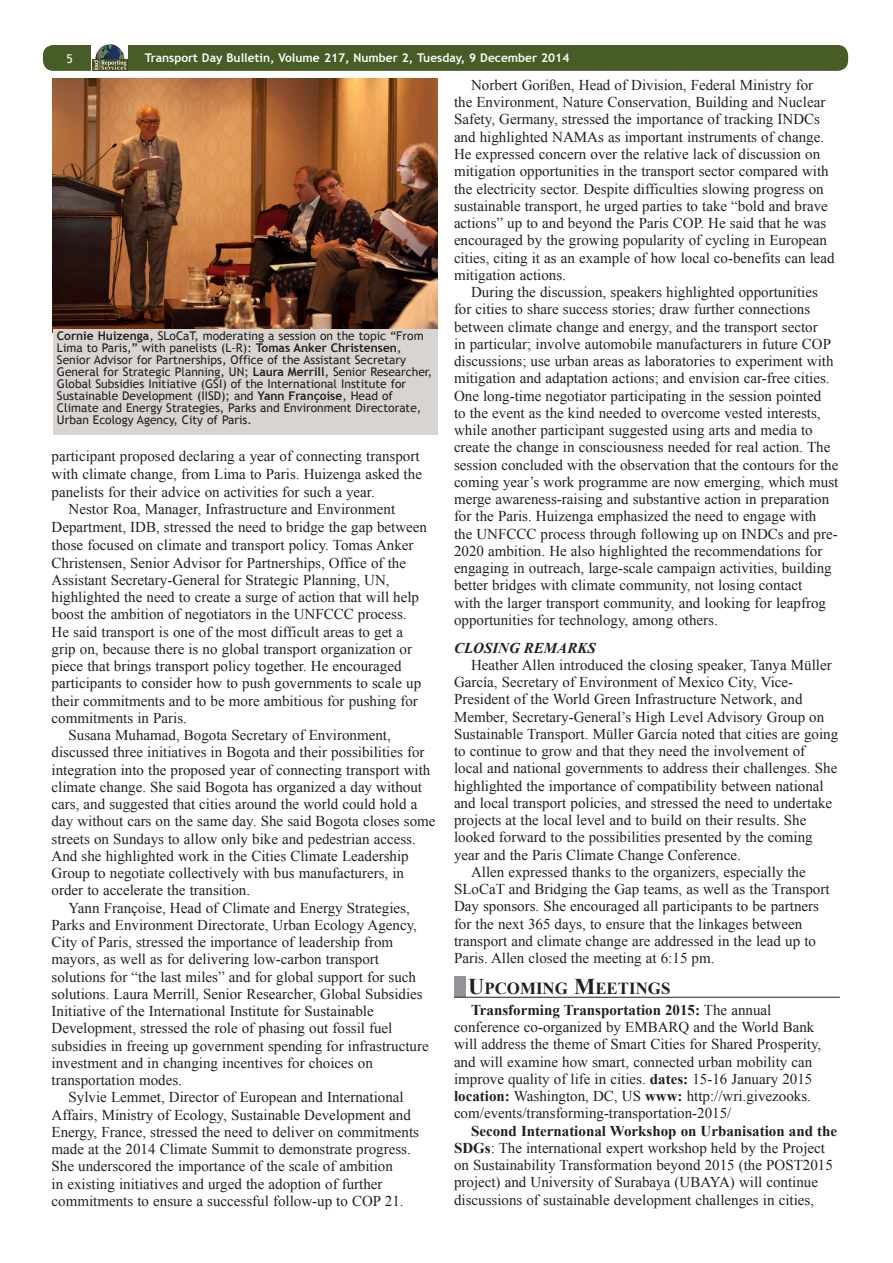
<style>
.page{position:relative;width:893px;height:1263px;background:#fff}
.page>*{position:absolute;margin:0;border:0;box-sizing:border-box;transform-origin:0 0}
.t1{font:700 16.8px "Times New Roman";color:#231f20}
.ENB_-_Body{font:15px/17.2px "Times New Roman";color:#231f20}
.ENB_-_Headline_3{font:italic 700 15px "Times New Roman";color:#231f20}
.Image_caption{font:12px/12px "Trebuchet MS";color:#231f20}
.t2{font:700 12px "Trebuchet MS";color:#fbfdfe}
.t3{font:12px "Trebuchet MS";color:#fff}
.s1{font-weight:700}
.s2{font-size:22.5px}
</style>
<div class="page">
<div style="left:43px;top:45px;width:805px;height:26px;background:#485c26;border-radius:10px"></div>
<svg style="left:91px;top:45px;width:37px;height:26px"></svg>
<img style="left:92px;top:44px;width:35px;height:27px">
<div style="left:454px;top:976px;width:11px;height:21px;background:#939598"></div>
<hr style="left:454px;top:997px;width:386px;height:1px;background:#231f20">
<img style="left:53px;top:78px;width:384px;height:251px">
<div style="left:53px;top:329px;width:384px;height:105px;background:#d7d4d2"></div>
<p class="t3" style="left:67px;top:51px;width:8px">5</p>
<p class="t2" style="left:145px;top:50px;width:426px">Transport Day Bulletin, Volume 217, Number 2, Tuesday, 9 December 2014</p>
<p class="Image_caption" style="left:57px;top:329px;width:377px"><span class="s1">Cornie Huizenga</span>, SLoCaT, moderating a session on the topic “From Lima to Paris,” with panelists (L-R): <span class="s1">Tomas Anker Christensen</span>, Senior Advisor for Partnerships, Office of the Assistant Secretary General for Strategic Planning, UN; <span class="s1">Laura Merrill</span>, Senior Researcher, Global Subsidies Initiative (GSI) of the International Institute for Sustainable Development (IISD); and <span class="s1">Yann Françoise</span>, Head of Climate and Energy Strategies, Parks and Environment Directorate, Urban Ecology Agency, City of Paris.</p>
<p class="ENB_-_Body" style="left:52px;top:447px;width:372px;line-height:17.7px">participant proposed declaring a year of connecting transport with climate change, from Lima to Paris. Huizenga asked the panelists for their advice on activities for such a year.</p>
<p class="ENB_-_Body" style="left:52px;top:500px;width:377px;text-indent:17px">Nestor Roa, Manager, Infrastructure and Environment Department, IDB, stressed the need to bridge the gap between those focused on climate and transport policy. Tomas Anker Christensen, Senior Advisor for Partnerships, Office of the Assistant Secretary-General for Strategic Planning, UN, highlighted the need to create a surge of action that will help boost the ambition of negotiators in the UNFCCC process.<br>He said transport is one of the most difficult areas to get a grip on, because there is no global transport organization or piece that brings transport policy together. He encouraged participants to consider how to push governments to scale up their commitments and to be more ambitious for pushing for commitments in Paris.</p>
<p class="ENB_-_Body" style="left:52px;top:726px;width:385px;text-indent:17px">Susana Muhamad, Bogota Secretary of Environment, discussed three initiatives in Bogota and their possibilities for integration into the proposed year of connecting transport with climate change. She said Bogota has organized a day without cars, and suggested that cities around the world could hold a day without cars on the same day. She said Bogota closes some streets on Sundays to allow only bike and pedestrian access.<br>And she highlighted work in the Cities Climate Leadership Group to negotiate collectively with bus manufacturers, in order to accelerate the transition.</p>
<p class="ENB_-_Body" style="left:52px;top:899px;width:379px;text-indent:17px">Yann Françoise, Head of Climate and Energy Strategies, Parks and Environment Directorate, Urban Ecology Agency, City of Paris, stressed the importance of leadership from mayors, as well as for delivering low-carbon transport solutions for “the last miles” and for global support for such solutions. Laura Merrill, Senior Researcher, Global Subsidies Initiative of the International Institute for Sustainable Development, stressed the role of phasing out fossil fuel subsidies in freeing up government spending for infrastructure investment and in changing incentives for choices on transportation modes.</p>
<p class="ENB_-_Body" style="left:52px;top:1088px;width:369px;text-indent:17px">Sylvie Lemmet, Director of European and International Affairs, Ministry of Ecology, Sustainable Development and Energy, France, stressed the need to deliver on commitments made at the 2014 Climate Summit to demonstrate progress.<br>She underscored the importance of the scale of ambition<br>in existing initiatives and urged the adoption of further commitments to ensure a successful follow-up to COP 21.</p>
<p class="ENB_-_Body" style="left:454px;top:76px;width:382px;text-indent:17px">Norbert Gorißen, Head of Division, Federal Ministry for the Environment, Nature Conservation, Building and Nuclear Safety, Germany, stressed the importance of tracking INDCs and highlighted NAMAs as important instruments of change.<br>He expressed concern over the relative lack of discussion on mitigation opportunities in the transport sector compared with the electricity sector. Despite difficulties slowing progress on sustainable transport, he urged parties to take “bold and brave actions” up to and beyond the Paris COP. He said that he was encouraged by the growing popularity of cycling in European cities, citing it as an example of how local co-benefits can lead mitigation actions.</p>
<p class="ENB_-_Body" style="left:454px;top:283px;width:386px;text-indent:17px">During the discussion, speakers highlighted opportunities for cities to share success stories; draw further connections between climate change and energy, and the transport sector<br>in particular; involve automobile manufacturers in future COP discussions; use urban areas as laboratories to experiment with mitigation and adaptation actions; and envision car-free cities.<br>One long-time negotiator participating in the session pointed<br>to the event as the kind needed to overcome vested interests, while another participant suggested using arts and media to create the change in consciousness needed for real action. The session concluded with the observation that the contours for the coming year’s work programme are now emerging, which must merge awareness-raising and substantive action in preparation for the Paris. Huizenga emphasized the need to engage with the UNFCCC process through following up on INDCs and pre-2020 ambition. He also highlighted the recommendations for engaging in outreach, large-scale campaign activities, building better bridges with climate community, not losing contact<br>with the larger transport community, and looking for leapfrog opportunities for technology, among others.</p>
<p class="ENB_-_Headline_3" style="left:454px;top:637px;width:143px">CLOSING REMARKS</p>
<p class="ENB_-_Body" style="left:454px;top:656px;width:386px;text-indent:17px">Heather Allen introduced the closing speaker, Tanya Müller García, Secretary of Environment of Mexico City, Vice-President of the World Green Infrastructure Network, and Member, Secretary-General’s High Level Advisory Group on Sustainable Transport. Müller García noted that cities are going to continue to grow and that they need the involvement of<br>local and national governments to address their challenges. She highlighted the importance of compatibility between national and local transport policies, and stressed the need to undertake projects at the local level and to build on their results. She looked forward to the possibilities presented by the coming year and the Paris Climate Change Conference.</p>
<p class="ENB_-_Body" style="left:454px;top:863px;width:377px;text-indent:17px">Allen expressed thanks to the organizers, especially the SLoCaT and Bridging the Gap teams, as well as the Transport Day sponsors. She encouraged all participants to be partners for the next 365 days, to ensure that the linkages between transport and climate change are addressed in the lead up to Paris. Allen closed the meeting at 6:15 pm.</p>
<p class="t1" style="left:468px;top:977px;width:204px"><span class="s2">U</span>PCOMING <span class="s2">M</span>EETINGS</p>
<p class="ENB_-_Body" style="left:454px;top:1001px;width:369px;text-indent:17px"><span class="s1">Transforming Transportation 2015:</span> The annual conference co-organized by EMBARQ and the World Bank will address the theme of Smart Cities for Shared Prosperity, and will examine how smart, connected urban mobility can improve quality of life in cities. <span class="s1">dates:</span> 15-16 January 2015 <span class="s1">location:</span> Washington, DC, US <span class="s1">www:</span> http://wri.givezooks. com/events/transforming-transportation-2015/</p>
<p class="ENB_-_Body" style="left:454px;top:1122px;width:385px;text-indent:17px"><span class="s1">Second International Workshop on Urbanisation and the SDGs</span>: The international expert workshop held by the Project on Sustainability Transformation beyond 2015 (the POST2015 project) and University of Surabaya (UBAYA) will continue discussions of sustainable development challenges in cities,</p>
</div>
